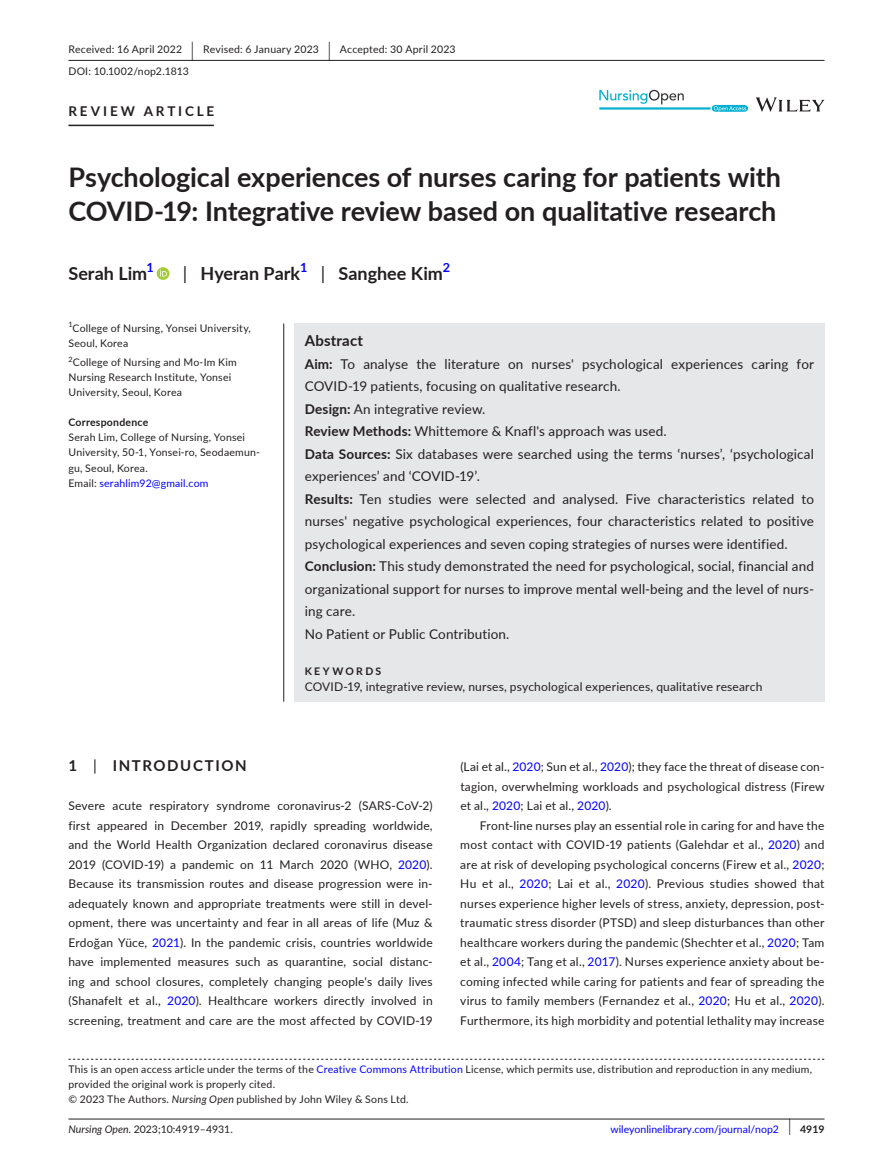
<style>
.page{position:relative;width:893px;height:1174px;background:#fff}
.page>*{position:absolute;margin:0;border:0;box-sizing:border-box;transform-origin:0 0}
.t1{font:700 27px/34.5px "Lato";letter-spacing:-.005em;color:#231f20}
.t2{font:700 18px "Lato";color:#231f20}
.t3{font:700 15px "Lato";letter-spacing:.1em;color:#231f20}
.t4{font:700 15px "Lato";letter-spacing:.015em;color:#231f20}
.t5{font:13.5px/22.5px "Lato";letter-spacing:.01em;color:#231f20}
.t6{font:700 13.5px "Lato";letter-spacing:.21em;color:#231f20}
.t7{font:700 12.6px "Lato";color:#00f}
.t8{font:12px/19.5px "Lato";letter-spacing:.015em;color:#231f20;text-align:justify}
.t9{font:10.5px/15px "Lato";letter-spacing:.02em;color:#231f20}
.t10{font:10.5px "Lato";color:#00f}
.t11{font:10.5px "Lato";color:#231f20}
.t12{font:700 10.5px "Lato";letter-spacing:.02em;color:#231f20}
.t13{font:700 10.5px "Lato";letter-spacing:.22em;color:#231f20}
.t14{font:7.35px "Lato";color:#231f20}
.s1{font-size:19.65px}
.s2{font-weight:400}
.s3{color:#00f}
.s4{font-weight:700}
.s5{font-style:italic}
.s6{font-size:17.4px;color:#231f20}
.s7{font-weight:700;color:#231f20}
</style>
<div class="page">
<hr style="left:68px;top:1118px;width:756px;height:1px;background:#231f20">
<svg style="left:756px;top:97px;width:68px;height:15px"></svg>
<svg style="left:599px;top:90px;width:149px;height:22px"></svg>
<hr style="left:68px;top:60px;width:756px;height:1px;background:#231f20">
<hr style="left:68px;top:125px;width:146px;height:1px;background:#231f20">
<svg style="left:157px;top:267px;width:12px;height:13px"></svg>
<svg style="left:160px;top:269px;width:7px;height:7px"></svg>
<svg style="left:68px;top:1058px;width:756px;height:1px"></svg>
<div style="left:294px;top:323px;width:530px;height:378px;background:#e6e7e9"></div>
<hr style="left:283px;top:323px;width:1px;height:378px;background:#231f20">
<p class="t9" style="left:68px;top:38px;width:389px;line-height:21.8px">Received: 16 April 2022 <span class="s1">|</span> Revised: 6 January 2023 <span class="s1">|</span> Accepted: 30 April 2023<br>DOI: 10.1002/nop2.1813</p>
<p class="t6" style="left:68px;top:101px;width:147px">REVIEW ARTICLE</p>
<h1 class="t1" style="left:68px;top:159px;width:714px">Psychological experiences of nurses caring for patients with<br>COVID-19: Integrative review based on qualitative research</h1>
<h2 class="t2" style="left:68px;top:260px;width:80px">Serah Lim</h2>
<p class="t7" style="left:146px;top:258px;width:9px">1</p>
<h2 class="t2" style="left:183px;top:260px;width:119px"><span class="s2">|</span> Hyeran Park</h2>
<p class="t7" style="left:300px;top:258px;width:9px">1</p>
<h2 class="t2" style="left:321px;top:260px;width:123px"><span class="s2">|</span> Sanghee Kim</h2>
<p class="t7" style="left:443px;top:258px;width:9px">2</p>
<p class="t14" style="left:68px;top:319px;width:6px">1</p>
<p class="t9" style="left:68px;top:320px;width:184px;text-indent:4px">College of Nursing, Yonsei University,<br>Seoul, Korea</p>
<p class="t14" style="left:68px;top:354px;width:6px">2</p>
<p class="t9" style="left:68px;top:355px;width:170px;text-indent:4px">College of Nursing and Mo-Im Kim<br>Nursing Research Institute, Yonsei<br>University, Seoul, Korea</p>
<p class="t12" style="left:68px;top:415px;width:81px">Correspondence</p>
<p class="t9" style="left:68px;top:430px;width:193px">Serah Lim, College of Nursing, Yonsei<br>University, 50-1, Yonsei-ro, Seodaemun&shy;gu, Seoul, Korea.<br>Email: <span class="s3">serahlim92@gmail.com</span></p>
<p class="t4" style="left:305px;top:329px;width:60px">Abstract</p>
<p class="t5" style="left:305px;top:352px;width:511px"><span class="s4">Aim:</span> To analyse the literature on nurses' psychological experiences caring for COVID-19 patients, focusing on qualitative research.<br><span class="s4">Design:</span> An integrative review.<br><span class="s4">Review Methods:</span> Whittemore &amp; Knafl's approach was used.<br><span class="s4">Data Sources:</span> Six databases were searched using the terms ‘nurses’, ‘psychological experiences’ and ‘COVID-19’.<br><span class="s4">Results:</span> Ten studies were selected and analysed. Five characteristics related to nurses' negative psychological experiences, four characteristics related to positive psychological experiences and seven coping strategies of nurses were identified.<br><span class="s4">Conclusion:</span> This study demonstrated the need for psychological, social, financial and organizational support for nurses to improve mental well-being and the level of nurs&shy;ing care.<br>No Patient or Public Contribution.</p>
<p class="t13" style="left:305px;top:663px;width:78px">KEYWORDS</p>
<p class="t8" style="left:305px;top:676px;width:459px">COVID-19, integrative review, nurses, psychological experiences, qualitative research</p>
<p class="t3" style="left:68px;top:755px;width:180px">1 <span class="s2">|</span> INTRODUCTION</p>
<p class="t8" style="left:68px;top:795px;width:366px">Severe acute respiratory syndrome coronavirus-2 (SARS-CoV-2) first appeared in December 2019, rapidly spreading worldwide, and the World Health Organization declared coronavirus disease 2019 (COVID-19) a pandemic on 11 March 2020 (WHO, <span class="s3">2020</span>).<br>Because its transmission routes and disease progression were in&shy;adequately known and appropriate treatments were still in devel&shy;opment, there was uncertainty and fear in all areas of life (Muz &amp; Erdoğan Yüce, <span class="s3">2021</span>). In the pandemic crisis, countries worldwide have implemented measures such as quarantine, social distanc&shy;ing and school closures, completely changing people's daily lives (Shanafelt et al., <span class="s3">2020</span>). Healthcare workers directly involved in screening, treatment and care are the most affected by COVID-19</p>
<p class="t8" style="left:460px;top:756px;width:366px">(Lai et al., <span class="s3">2020</span>; Sun et al., <span class="s3">2020</span>); they face the threat of disease con&shy;tagion, overwhelming workloads and psychological distress (Firew et al., <span class="s3">2020</span>; Lai et al., <span class="s3">2020</span>).</p>
<p class="t8" style="left:460px;top:815px;width:366px;text-indent:20px">Front-line nurses play an essential role in caring for and have the most contact with COVID-19 patients (Galehdar et al., <span class="s3">2020</span>) and are at risk of developing psychological concerns (Firew et al., <span class="s3">2020</span>; Hu et al., <span class="s3">2020</span>; Lai et al., <span class="s3">2020</span>). Previous studies showed that nurses experience higher levels of stress, anxiety, depression, post&shy;traumatic stress disorder (PTSD) and sleep disturbances than other healthcare workers during the pandemic (Shechter et al., <span class="s3">2020</span>; Tam et al., <span class="s3">2004</span>; Tang et al., <span class="s3">2017</span>). Nurses experience anxiety about be&shy;coming infected while caring for patients and fear of spreading the virus to family members (Fernandez et al., <span class="s3">2020</span>; Hu et al., <span class="s3">2020</span>).<br>Furthermore, its high morbidity and potential lethality may increase</p>
<p class="t9" style="left:68px;top:1061px;width:745px">This is an open access article under the terms of the <span class="s3">Creative Commons Attribution</span> License, which permits use, distribution and reproduction in any medium, provided the original work is properly cited.<br>© 2023 The Authors. <span class="s5">Nursing Open</span> published by John Wiley &amp; Sons Ltd.</p>
<p class="t11" style="left:68px;top:1121px;width:166px"><span class="s5">Nursing Open.</span> 2023;10:4919–4931.</p>
<p class="t10" style="left:610px;top:1121px;width:216px">wileyonlinelibrary.com/journal/nop2 <span class="s6">|</span> <span class="s7">4919</span></p>
</div>
